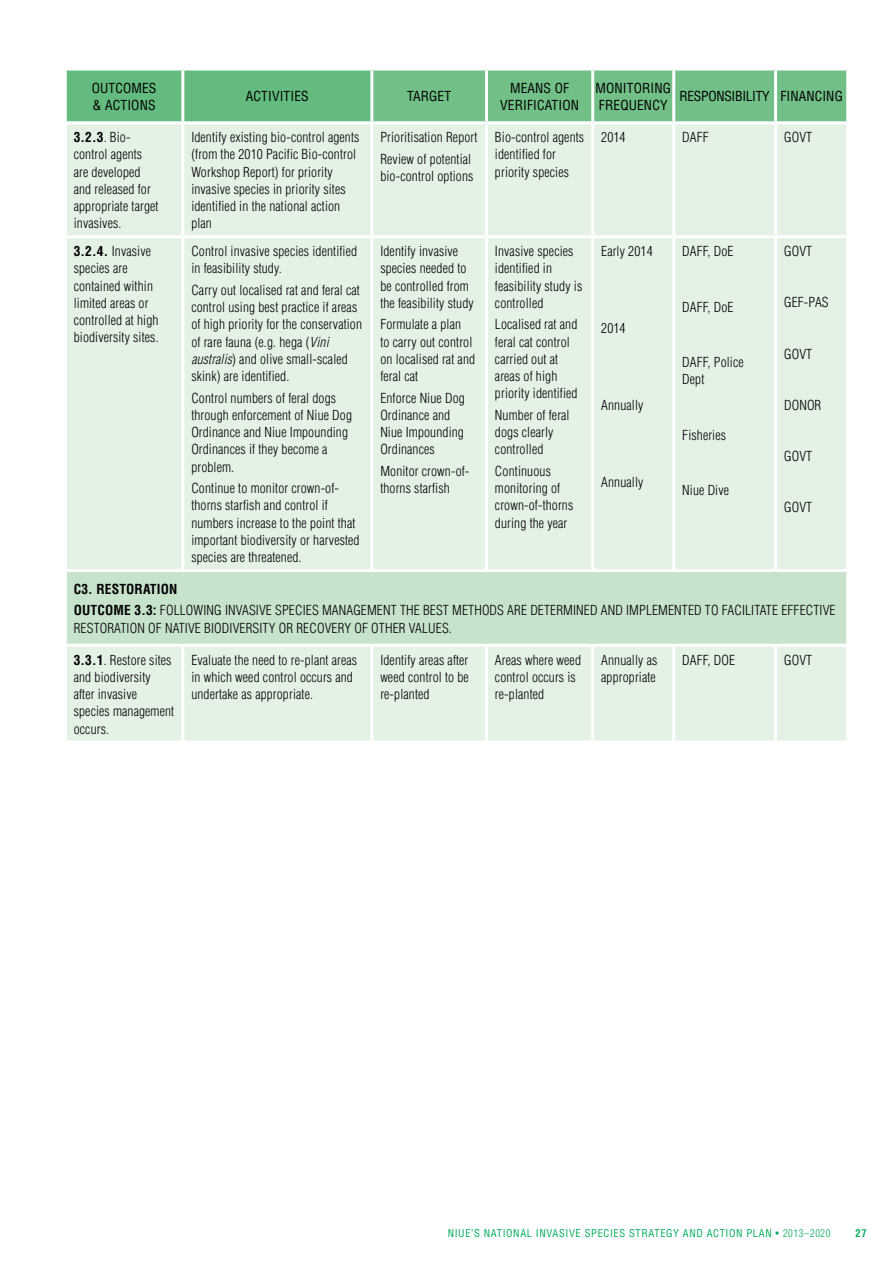
<style>
.page{position:relative;width:893px;height:1263px;background:#fff}
.page>*{position:absolute;margin:0;border:0;box-sizing:border-box;transform-origin:0 0}
.t1{font:300 condensed 13.5px/17.2px "Helvetica";letter-spacing:.01em;color:#000}
.t2{font:condensed 13.5px/17.2px "Helvetica";letter-spacing:.01em;color:#000}
.t3{font:700 condensed 13.5px/21.5px "Helvetica";letter-spacing:.01em;color:#000}
.t4{font:condensed 10.5px "Helvetica";letter-spacing:.06em;color:#00ab5b}
.t5{font:700 condensed 10.5px "Helvetica";color:#00ab5b}
.s1{font-weight:700}
.s2{font-style:italic}
.s3{font-weight:300}
</style>
<div class="page">
<svg style="left:67px;top:71px;width:779px;height:50px;background:#6cbd84"></svg>
<div style="left:67px;top:124px;width:779px;height:616px;background:#e4f1e5"></div>
<div style="left:65px;top:570px;width:783px;height:75px;background:#c8e3cc"></div>
<hr style="left:181px;top:71px;width:3px;height:50px;background:#fff">
<hr style="left:370px;top:71px;width:3px;height:50px;background:#fff">
<hr style="left:485px;top:71px;width:3px;height:50px;background:#fff">
<hr style="left:591px;top:71px;width:3px;height:50px;background:#fff">
<hr style="left:672px;top:71px;width:3px;height:50px;background:#fff">
<hr style="left:774px;top:71px;width:3px;height:50px;background:#fff">
<hr style="left:181px;top:124px;width:3px;height:111px;background:#fff">
<hr style="left:370px;top:124px;width:3px;height:111px;background:#fff">
<hr style="left:485px;top:124px;width:3px;height:111px;background:#fff">
<hr style="left:591px;top:124px;width:3px;height:111px;background:#fff">
<hr style="left:672px;top:124px;width:3px;height:111px;background:#fff">
<hr style="left:774px;top:124px;width:3px;height:111px;background:#fff">
<hr style="left:64px;top:235px;width:119px;height:3px;background:#fff">
<hr style="left:183px;top:235px;width:189px;height:3px;background:#fff">
<hr style="left:181px;top:238px;width:3px;height:331px;background:#fff">
<hr style="left:372px;top:235px;width:114px;height:3px;background:#fff">
<hr style="left:370px;top:238px;width:3px;height:331px;background:#fff">
<hr style="left:486px;top:235px;width:107px;height:3px;background:#fff">
<hr style="left:485px;top:238px;width:3px;height:331px;background:#fff">
<hr style="left:593px;top:235px;width:81px;height:3px;background:#fff">
<hr style="left:591px;top:238px;width:3px;height:331px;background:#fff">
<hr style="left:674px;top:235px;width:102px;height:3px;background:#fff">
<hr style="left:672px;top:238px;width:3px;height:331px;background:#fff">
<hr style="left:776px;top:235px;width:73px;height:3px;background:#fff">
<hr style="left:774px;top:238px;width:3px;height:331px;background:#fff">
<hr style="left:181px;top:647px;width:3px;height:93px;background:#fff">
<hr style="left:370px;top:647px;width:3px;height:93px;background:#fff">
<hr style="left:485px;top:647px;width:3px;height:93px;background:#fff">
<hr style="left:591px;top:647px;width:3px;height:93px;background:#fff">
<hr style="left:672px;top:647px;width:3px;height:93px;background:#fff">
<hr style="left:774px;top:647px;width:3px;height:93px;background:#fff">
<hr style="left:64px;top:569px;width:119px;height:3px;background:#fff">
<hr style="left:64px;top:572px;width:3px;height:72px;background:#fff">
<hr style="left:183px;top:569px;width:189px;height:3px;background:#fff">
<hr style="left:372px;top:569px;width:114px;height:3px;background:#fff">
<hr style="left:486px;top:569px;width:107px;height:3px;background:#fff">
<hr style="left:593px;top:569px;width:81px;height:3px;background:#fff">
<hr style="left:674px;top:569px;width:102px;height:3px;background:#fff">
<hr style="left:776px;top:569px;width:73px;height:3px;background:#fff">
<hr style="left:846px;top:572px;width:3px;height:72px;background:#fff">
<hr style="left:64px;top:644px;width:119px;height:3px;background:#fff">
<hr style="left:183px;top:644px;width:189px;height:3px;background:#fff">
<hr style="left:372px;top:644px;width:114px;height:3px;background:#fff">
<hr style="left:486px;top:644px;width:107px;height:3px;background:#fff">
<hr style="left:593px;top:644px;width:81px;height:3px;background:#fff">
<hr style="left:674px;top:644px;width:102px;height:3px;background:#fff">
<hr style="left:776px;top:644px;width:73px;height:3px;background:#fff">
<p class="t2" style="left:92px;top:79px;width:30px">OUTCOMES &amp; ACTIONS</p>
<p class="t2" style="left:246px;top:88px;width:15px">ACTIVITIES</p>
<p class="t2" style="left:407px;top:88px;width:15px">TARGET</p>
<p class="t1" style="left:74px;top:128px;width:86px"><span class="s1">3.2.3</span>. Bio&shy;control agents are developed and released for appropriate target invasives.</p>
<p class="t1" style="left:191px;top:128px;width:170px">Identify existing bio-control agents (from the 2010 Pacific Bio-control<br>Workshop Report) for priority invasive species in priority sites identified in the national action plan</p>
<p class="t1" style="left:380px;top:126px;width:99px;line-height:21.5px">Prioritisation Report<br>Review of potential</p>
<p class="t1" style="left:380px;top:167px;width:95px">bio-control options</p>
<p class="t1" style="left:74px;top:242px;width:86px"><span class="s1">3.2.4.</span> Invasive species are contained within limited areas or controlled at high biodiversity sites.</p>
<p class="t1" style="left:191px;top:242px;width:167px">Control invasive species identified in feasibility study.</p>
<p class="t1" style="left:191px;top:281px;width:172px">Carry out localised rat and feral cat control using best practice if areas of high priority for the conservation of rare fauna (e.g. hega (<span class="s2">Vini australis</span>) and olive small-scaled skink) are identified.</p>
<p class="t1" style="left:191px;top:389px;width:162px">Control numbers of feral dogs through enforcement of Niue Dog<br>Ordinance and Niue Impounding<br>Ordinances if they become a problem.</p>
<p class="t1" style="left:191px;top:479px;width:170px">Continue to monitor crown-of&shy;thorns starfish and control if numbers increase to the point that important biodiversity or harvested species are threatened.</p>
<p class="t1" style="left:380px;top:242px;width:95px">Identify invasive species needed to be controlled from the feasibility study</p>
<p class="t1" style="left:380px;top:316px;width:96px">Formulate a plan<br>to carry out control on localised rat and feral cat</p>
<p class="t1" style="left:380px;top:389px;width:86px">Enforce Niue Dog<br>Ordinance and<br>Niue Impounding<br>Ordinances</p>
<p class="t1" style="left:380px;top:462px;width:91px">Monitor crown-of&shy;thorns starfish</p>
<p class="t2" style="left:510px;top:79px;width:19px">MEANS</p>
<p class="t2" style="left:555px;top:79px;width:8px">OF</p>
<p class="t2" style="left:500px;top:96px;width:15px">VERIFICATION</p>
<p class="t2" style="left:595px;top:79px;width:19px">MONITORING<br>FREQUENCY</p>
<p class="t2" style="left:679px;top:88px;width:16px">RESPONSIBILITY</p>
<p class="t2" style="left:780px;top:88px;width:14px">FINANCING</p>
<p class="t1" style="left:495px;top:128px;width:91px">Bio-control agents identified for priority species</p>
<p class="t1" style="left:601px;top:128px;width:26px">2014</p>
<p class="t1" style="left:682px;top:128px;width:28px">DAFF</p>
<p class="t1" style="left:784px;top:128px;width:30px">GOVT</p>
<p class="t1" style="left:495px;top:242px;width:89px">Invasive species identified in feasibility study is controlled</p>
<p class="t1" style="left:495px;top:316px;width:84px">Localised rat and feral cat control carried out at areas of high priority identified</p>
<p class="t1" style="left:495px;top:406px;width:76px">Number of feral dogs clearly controlled</p>
<p class="t1" style="left:495px;top:462px;width:80px">Continuous monitoring of crown-of-thorns during the year</p>
<p class="t1" style="left:601px;top:243px;width:53px">Early 2014</p>
<p class="t1" style="left:601px;top:319px;width:26px">2014</p>
<p class="t1" style="left:601px;top:396px;width:44px">Annually</p>
<p class="t1" style="left:601px;top:473px;width:44px">Annually</p>
<p class="t1" style="left:682px;top:243px;width:53px">DAFF, DoE</p>
<p class="t1" style="left:682px;top:298px;width:53px">DAFF, DoE</p>
<p class="t1" style="left:682px;top:354px;width:63px">DAFF, Police<br>Dept</p>
<p class="t1" style="left:682px;top:426px;width:45px">Fisheries</p>
<p class="t1" style="left:682px;top:482px;width:48px">Niue Dive</p>
<p class="t1" style="left:784px;top:243px;width:30px">GOVT</p>
<p class="t1" style="left:784px;top:294px;width:46px">GEF-PAS</p>
<p class="t1" style="left:784px;top:345px;width:30px">GOVT</p>
<p class="t1" style="left:784px;top:396px;width:39px">DONOR</p>
<p class="t1" style="left:784px;top:448px;width:30px">GOVT</p>
<p class="t1" style="left:784px;top:499px;width:30px">GOVT</p>
<p class="t3" style="left:74px;top:578px;width:128px">C3. RESTORATION<br>OUTCOME 3.3: <span class="s3">Following</span></p>
<p class="t1" style="left:225px;top:602px;width:58px">invasivespecies</p>
<p class="t1" style="left:322px;top:602px;width:9px">management</p>
<p class="t1" style="left:400px;top:602px;width:31px">the best</p>
<p class="t1" style="left:452px;top:602px;width:8px">meth</p>
<p class="t1" style="left:482px;top:602px;width:56px">odsare determined</p>
<p class="t1" style="left:601px;top:602px;width:9px">and</p>
<p class="t1" style="left:626px;top:602px;width:8px">implemented</p>
<p class="t1" style="left:705px;top:602px;width:24px">to facilitate</p>
<p class="t1" style="left:781px;top:602px;width:7px">effecti</p>
<p class="t1" style="left:823px;top:602px;width:13px">ve</p>
<p class="t1" style="left:74px;top:619px;width:8px">rest</p>
<p class="t1" style="left:100px;top:619px;width:14px">orati</p>
<p class="t1" style="left:130px;top:619px;width:42px">on of nati</p>
<p class="t1" style="left:188px;top:619px;width:59px">ve biodiversit</p>
<p class="t1" style="left:269px;top:619px;width:118px">y or recovery of other</p>
<p class="t1" style="left:409px;top:619px;width:14px">values</p>
<p class="t1" style="left:449px;top:619px;width:4px">.</p>
<p class="t1" style="left:74px;top:651px;width:102px"><span class="s1">3.3.1</span>. Restore sites and biodiversity after invasive species management occurs.</p>
<p class="t1" style="left:191px;top:651px;width:167px">Evaluate the need to re-plant areas in which weed control occurs and undertake as appropriate.</p>
<p class="t1" style="left:380px;top:651px;width:90px;text-align:justify">Identify areas after weed control to be re-planted</p>
<p class="t1" style="left:495px;top:651px;width:88px">Areas where weed control occurs is re-planted</p>
<p class="t1" style="left:601px;top:651px;width:58px">Annually as appropriate</p>
<p class="t1" style="left:682px;top:651px;width:54px">DAFF, DOE</p>
<p class="t1" style="left:784px;top:651px;width:30px">GOVT</p>
<p class="t4" style="left:448px;top:1227px;width:384px">NIUE’S NATIONAL INVASIVE SPECIES STRATEGY AND ACTION PLAN • <span class="s3">2013–2020</span></p>
<p class="t5" style="left:855px;top:1227px;width:13px">27</p>
</div>
